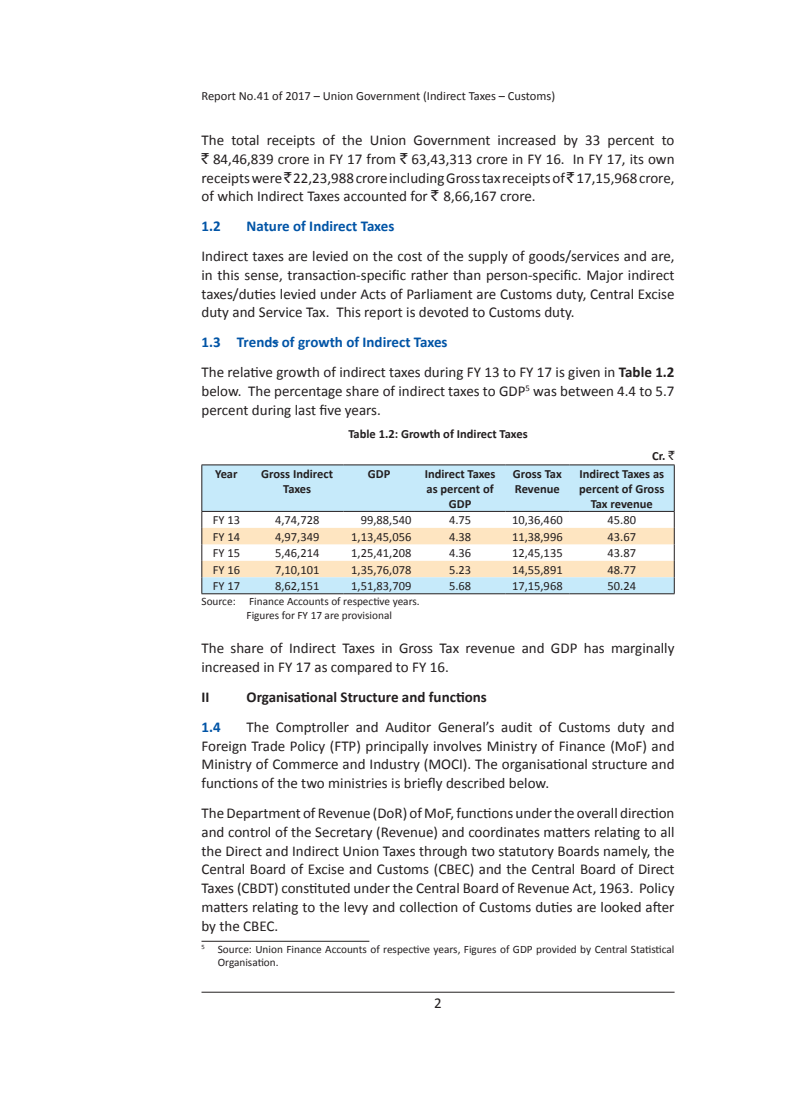
<style>
.page{position:relative;width:786px;height:1101px;background:#fff}
.page>*{position:absolute;margin:0;border:0;box-sizing:border-box;transform-origin:0 0}
.t1{font:15px/18.8px "Calibri";color:#231f20;text-align:justify}
.t2{font:700 15px "Calibri";color:#0154a6}
.t3{font:700 15px "Calibri";color:#231f20}
.t4{font:12.5px "Calibri";color:#231f20}
.t5{font:700 12.5px/15px "Calibri";color:#231f20;text-align:center}
.t6{font:11.25px/13.5px "Calibri";color:#231f20}
.s1{font-family:"Rupee Foradian"}
.s2{font-weight:700}
.s3{font-family:"Rupee Foradian";font-weight:400}
</style>
<div class="page">
<hr style="left:201px;top:991px;width:473px;height:1px;background:#231f20">
<svg style="left:272px;top:341px;width:6px;height:2px"></svg>
<svg style="left:201px;top:464px;width:473px;height:129px"></svg>
<hr style="left:201px;top:593px;width:50px;height:1px;background:#231f20">
<hr style="left:251px;top:593px;width:92px;height:1px;background:#231f20">
<hr style="left:343px;top:593px;width:71px;height:1px;background:#231f20">
<hr style="left:414px;top:593px;width:91px;height:1px;background:#231f20">
<hr style="left:505px;top:593px;width:64px;height:1px;background:#231f20">
<hr style="left:569px;top:593px;width:105px;height:1px;background:#231f20">
<hr style="left:201px;top:940px;width:168px;height:1px;background:#231f20">
<p class="t4" style="left:201px;top:88px;width:355px">Report No.41 of 2017 – Union Government (Indirect Taxes – Customs)</p>
<p class="t1" style="left:201px;top:130px;width:474px">The total receipts of the Union Government increased by 33 percent to <span class="s1">`</span> 84,46,839 crore in FY 17 from <span class="s1">`</span> 63,43,313 crore in FY 16. In FY 17, its own receipts were <span class="s1">`</span>22,23,988crore including Gross tax receipts of <span class="s1">`</span> 17,15,968crore, of which Indirect Taxes accounted for <span class="s1">`</span> 8,66,167 crore.</p>
<p class="t2" style="left:201px;top:217px;width:21px">1.2</p>
<p class="t2" style="left:246px;top:217px;width:149px">Nature of Indirect Taxes</p>
<p class="t1" style="left:201px;top:246px;width:474px">Indirect taxes are levied on the cost of the supply of goods/services and are, in this sense, transaction-specific rather than person-specific. Major indirect taxes/duties levied under Acts of Parliament are Customs duty, Central Excise duty and Service Tax. This report is devoted to Customs duty.</p>
<p class="t2" style="left:201px;top:333px;width:247px">1.3 Trends of growth of Indirect Taxes</p>
<p class="t1" style="left:201px;top:362px;width:474px">The relative growth of indirect taxes during FY 13 to FY 17 is given in <span class="s2">Table 1.2 </span>below. The percentage share of indirect taxes to GDP<sup>5</sup> was between 4.4 to 5.7 percent during last five years.</p>
<p class="t5" style="left:348px;top:426px;width:181px">Table 1.2: Growth of Indirect Taxes</p>
<p class="t5" style="left:651px;top:447px;width:24px">Cr. <span class="s3">`</span></p>
<p class="t5" style="left:215px;top:465px;width:24px">Year</p>
<p class="t5" style="left:261px;top:465px;width:73px">Gross Indirect<br>Taxes</p>
<p class="t5" style="left:367px;top:465px;width:24px">GDP</p>
<p class="t5" style="left:424px;top:465px;width:72px">Indirect Taxes as percent of<br>GDP</p>
<p class="t5" style="left:512px;top:465px;width:50px;text-align:left">Gross Tax<br>Revenue</p>
<p class="t5" style="left:579px;top:465px;width:86px">Indirect Taxes as percent of Gross<br>Tax revenue</p>
<p class="t4" style="left:212px;top:512px;width:29px">FY 13</p>
<p class="t4" style="left:275px;top:512px;width:46px">4,74,728</p>
<p class="t4" style="left:360px;top:512px;width:52px">99,88,540</p>
<p class="t4" style="left:448px;top:512px;width:24px">4.75</p>
<p class="t4" style="left:511px;top:512px;width:52px">10,36,460</p>
<p class="t4" style="left:607px;top:512px;width:30px">45.80</p>
<p class="t4" style="left:212px;top:528px;width:29px">FY 14</p>
<p class="t4" style="left:275px;top:528px;width:46px">4,97,349</p>
<p class="t4" style="left:351px;top:528px;width:62px">1,13,45,056</p>
<p class="t4" style="left:448px;top:528px;width:24px">4.38</p>
<p class="t4" style="left:511px;top:528px;width:52px">11,38,996</p>
<p class="t4" style="left:607px;top:528px;width:30px">43.67</p>
<p class="t4" style="left:212px;top:545px;width:29px">FY 15</p>
<p class="t4" style="left:275px;top:545px;width:46px">5,46,214</p>
<p class="t4" style="left:351px;top:545px;width:62px">1,25,41,208</p>
<p class="t4" style="left:448px;top:545px;width:24px">4.36</p>
<p class="t4" style="left:511px;top:545px;width:52px">12,45,135</p>
<p class="t4" style="left:607px;top:545px;width:30px">43.87</p>
<p class="t4" style="left:212px;top:561px;width:29px">FY 16</p>
<p class="t4" style="left:275px;top:561px;width:46px">7,10,101</p>
<p class="t4" style="left:351px;top:561px;width:62px">1,35,76,078</p>
<p class="t4" style="left:448px;top:561px;width:24px">5.23</p>
<p class="t4" style="left:511px;top:561px;width:52px">14,55,891</p>
<p class="t4" style="left:607px;top:561px;width:30px">48.77</p>
<p class="t4" style="left:212px;top:578px;width:29px">FY 17</p>
<p class="t4" style="left:275px;top:578px;width:46px">8,62,151</p>
<p class="t4" style="left:351px;top:578px;width:62px">1,51,83,709</p>
<p class="t4" style="left:448px;top:578px;width:24px">5.68</p>
<p class="t4" style="left:511px;top:578px;width:52px">17,15,968</p>
<p class="t4" style="left:607px;top:578px;width:30px">50.24</p>
<p class="t6" style="left:201px;top:594px;width:219px">Source: Finance Accounts of respective years.</p>
<p class="t6" style="left:246px;top:607px;width:147px">Figures for FY 17 are provisional</p>
<p class="t1" style="left:201px;top:638px;width:474px">The share of Indirect Taxes in Gross Tax revenue and GDP has marginally increased in FY 17 as compared to FY 16.</p>
<p class="t3" style="left:201px;top:687px;width:10px">II</p>
<p class="t3" style="left:246px;top:687px;width:242px">Organisational Structure and functions</p>
<p class="t2" style="left:201px;top:717px;width:21px">1.4</p>
<p class="t1" style="left:201px;top:716px;width:474px;text-indent:45px">The Comptroller and Auditor General’s audit of Customs duty and Foreign Trade Policy (FTP) principally involves Ministry of Finance (MoF) and Ministry of Commerce and Industry (MOCI). The organisational structure and functions of the two ministries is briefly described below.</p>
<p class="t1" style="left:201px;top:802px;width:474px">The Department of Revenue (DoR) of MoF, functions under the overall direction and control of the Secretary (Revenue) and coordinates matters relating to all the Direct and Indirect Union Taxes through two statutory Boards namely, the Central Board of Excise and Customs (CBEC) and the Central Board of Direct Taxes (CBDT) constituted under the Central Board of Revenue Act, 1963. Policy matters relating to the levy and collection of Customs duties are looked after by the CBEC.</p>
<p class="t6" style="left:218px;top:941px;width:458px;text-indent:-16px"><sup>5</sup> Source: Union Finance Accounts of respective years, Figures of GDP provided by Central Statistical<br>Organisation.</p>
<p class="t1" style="left:434px;top:992px;width:9px">2</p>
</div>
